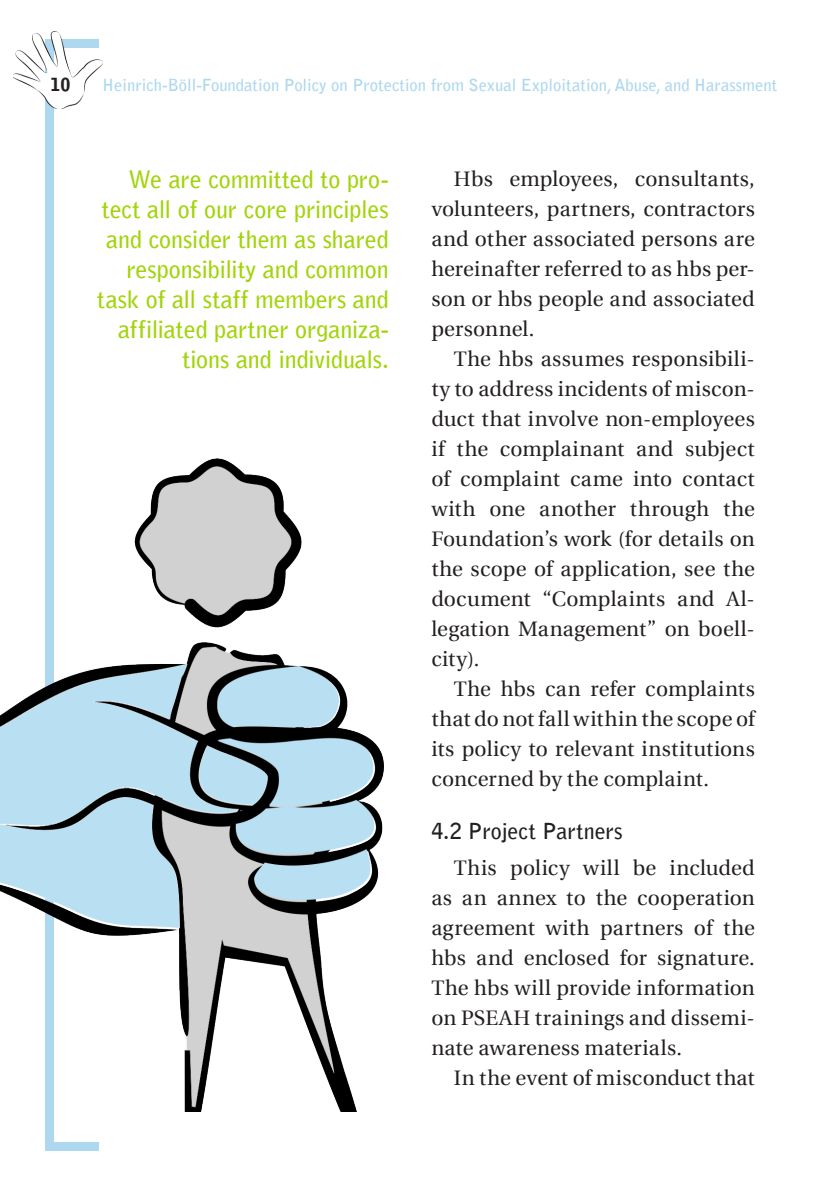
<style>
.page{position:relative;width:840px;height:1191px;background:#fff}
.page>*{position:absolute;margin:0;border:0;box-sizing:border-box;transform-origin:0 0}
.Anter{font:700 24px/30px "Bell Gothic";letter-spacing:-.005em;color:#a2d40a;text-align:right}
.Headline_3{font:700 22px "Bell Gothic";color:#231f20}
.Body{font:21px/30px "Utopia";letter-spacing:.01em;color:#231f20;text-align:justify}
.t1{font:900 18px "Bell Gothic";color:#231f20}
.t2{font:700 16.6px "Bell Gothic";color:#add8ef}
</style>
<div class="page">
<div style="left:45px;top:40px;width:9px;height:1111px;background:#add8ef"></div>
<div style="left:45px;top:1142px;width:54px;height:9px;background:#add8ef"></div>
<img style="left:14px;top:31px;width:88px;height:78px">
<img style="left:0;top:458px;width:383px;height:653px">
<p class="t1" style="left:51px;top:74px;width:22px">10</p>
<p class="t2" style="left:102px;top:75px;width:676px">Heinrich-Böll-Foundation Policy on Protection from Sexual Exploitation, Abuse, and Harassment</p>
<p class="Anter" style="left:97px;top:164px;width:293px">We are committed to pro&shy;tect all of our core principles and consider them as shared responsibility and common task of all staff members and affiliated partner organiza&shy;tions and individuals.</p>
<p class="Body" style="left:431px;top:164px;width:325px;text-indent:22px">Hbs employees, consultants, volunteers, partners, contractors and other associated persons are hereinafter referred to as hbs per&shy;son or hbs people and associated personnel.</p>
<p class="Body" style="left:431px;top:344px;width:325px;text-indent:22px">The hbs assumes responsibili&shy;ty to address incidents of miscon&shy;duct that involve non-employees if the complainant and subject of complaint came into contact with one another through the Foundation’s work (for details on the scope of application, see the document “Complaints and Al&shy;legation Management” on boell&shy;city).</p>
<p class="Body" style="left:431px;top:674px;width:325px;text-indent:22px">The hbs can refer complaints that do not fall within the scope of its policy to relevant institutions concerned by the complaint.</p>
<p class="Headline_3" style="left:431px;top:817px;width:193px">4.2 Project Partners</p>
<p class="Body" style="left:431px;top:852px;width:325px;text-indent:22px">This policy will be included as an annex to the cooperation agreement with partners of the hbs and enclosed for signature.<br>The hbs will provide information on PSEAH trainings and dissemi&shy;nate awareness materials.</p>
<p class="Body" style="left:453px;top:1062px;width:302px">In the event of misconduct that</p>
</div>
